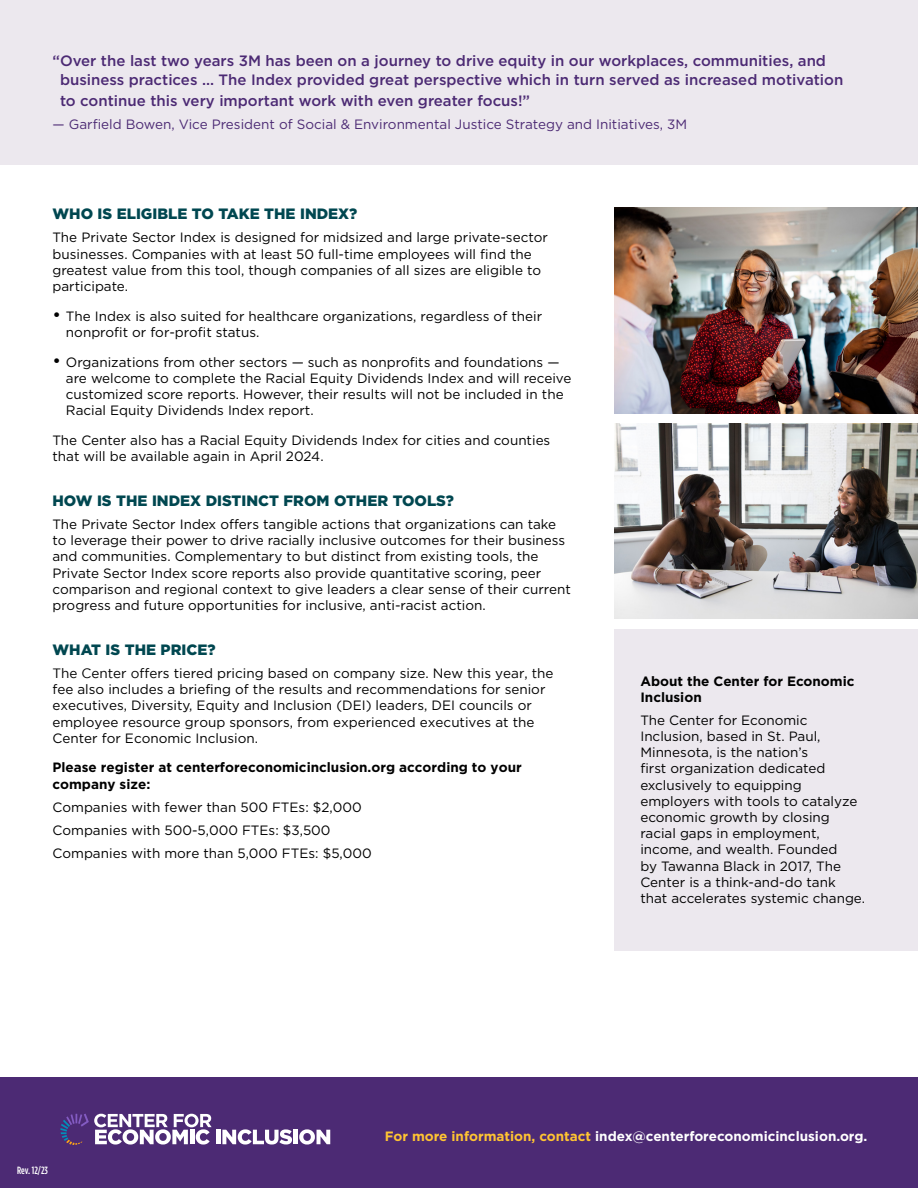
<style>
.page{position:relative;width:918px;height:1188px;background:#fff}
.page>*{position:absolute;margin:0;border:0;box-sizing:border-box;transform-origin:0 0}
.t1{font:500 15px/19.5px "Gotham";color:#4c2a74}
.t2{font:900 15px "Gotham";color:#004750}
.t3{font:13.5px/16.2px "Gotham";color:#000}
.t4{font:700 13.5px/16.2px "Gotham";color:#000}
.t5{font:13.5px "Gotham";color:#4c2a74}
.t6{font:700 13.5px "Gotham";color:#fff}
.t7{font:500 10.5px "Gotham Condensed";letter-spacing:-.005em;color:#fff}
.s1{font-size:18px}
.s2{color:#ffc432}
</style>
<div class="page">
<div style="left:615px;top:629px;width:303px;height:321px;background:#ece8ee"></div>
<div style="left:0;top:1078px;width:918px;height:110px;background:#4c2a74"></div>
<div style="left:0;top:0;width:918px;height:165px;background:#ece8ee"></div>
<svg style="left:60px;top:1114px;width:152px;height:31px"></svg>
<hr style="left:216px;top:1130px;width:4px;height:14px;background:#fff">
<svg style="left:222px;top:1129px;width:70px;height:16px"></svg>
<hr style="left:294px;top:1130px;width:4px;height:14px;background:#fff">
<svg style="left:299px;top:1129px;width:31px;height:16px"></svg>
<img style="left:615px;top:207px;width:303px;height:206px">
<img style="left:615px;top:424px;width:303px;height:194px">
<p class="t1" style="left:60px;top:51px;width:785px;text-indent:-8px">“Over the last two years 3M has been on a journey to drive equity in our workplaces, communities, and business practices ... The Index provided great perspective which in turn served as increased motivation</p>
<p class="t1" style="left:60px;top:91px;width:472px">to continue this very important work with even greater focus!”</p>
<p class="t5" style="left:52px;top:116px;width:636px">— Garfield Bowen, Vice President of Social &amp; Environmental Justice Strategy and Initiatives, 3M</p>
<p class="t2" style="left:52px;top:204px;width:306px">WHO IS ELIGIBLE TO TAKE THE INDEX?</p>
<p class="t3" style="left:52px;top:229px;width:497px">The Private Sector Index is designed for midsized and large private-sector businesses. Companies with at least 50 full-time employees will find the greatest value from this tool, though companies of all sizes are eligible to participate.</p>
<p class="t3" style="left:66px;top:308px;width:478px;text-indent:-14px"><span class="s1">•</span> The Index is also suited for healthcare organizations, regardless of their nonprofit or for-profit status.</p>
<p class="t3" style="left:66px;top:353px;width:507px;text-indent:-14px"><span class="s1">•</span> Organizations from other sectors — such as nonprofits and foundations — are welcome to complete the Racial Equity Dividends Index and will receive customized score reports. However, their results will not be included in the Racial Equity Dividends Index report.</p>
<p class="t3" style="left:52px;top:432px;width:499px">The Center also has a Racial Equity Dividends Index for cities and counties that will be available again in April 2024.</p>
<p class="t2" style="left:52px;top:490px;width:403px">HOW IS THE INDEX DISTINCT FROM OTHER TOOLS?</p>
<p class="t3" style="left:52px;top:516px;width:520px">The Private Sector Index offers tangible actions that organizations can take to leverage their power to drive racially inclusive outcomes for their business and communities. Complementary to but distinct from existing tools, the Private Sector Index score reports also provide quantitative scoring, peer comparison and regional context to give leaders a clear sense of their current progress and future opportunities for inclusive, anti-racist action.</p>
<p class="t2" style="left:52px;top:639px;width:165px">WHAT IS THE PRICE?</p>
<p class="t3" style="left:52px;top:665px;width:503px">The Center offers tiered pricing based on company size. New this year, the fee also includes a briefing of the results and recommendations for senior executives, Diversity, Equity and Inclusion (DEI) leaders, DEI councils or employee resource group sponsors, from experienced executives at the Center for Economic Inclusion.</p>
<p class="t4" style="left:52px;top:760px;width:471px">Please register at centerforeconomicinclusion.org according to your company size:</p>
<p class="t3" style="left:52px;top:795px;width:321px;line-height:23px">Companies with fewer than 500 FTEs: $2,000<br>Companies with 500-5,000 FTEs: $3,500<br>Companies with more than 5,000 FTEs: $5,000</p>
<p class="t4" style="left:640px;top:673px;width:216px">About the Center for Economic<br>Inclusion</p>
<p class="t3" style="left:640px;top:712px;width:226px">The Center for Economic<br>Inclusion, based in St. Paul,<br>Minnesota, is the nation’s<br>first organization dedicated exclusively to equipping employers with tools to catalyze economic growth by closing racial gaps in employment, income, and wealth. Founded<br>by Tawanna Black in 2017, The<br>Center is a think-and-do tank that accelerates systemic change.</p>
<p class="t7" style="left:17px;top:1164px;width:32px">Rev. 12/23</p>
<p class="t6" style="left:385px;top:1128px;width:484px"><span class="s2">For more information, contact</span> index@centerforeconomicinclusion.org.</p>
</div>
